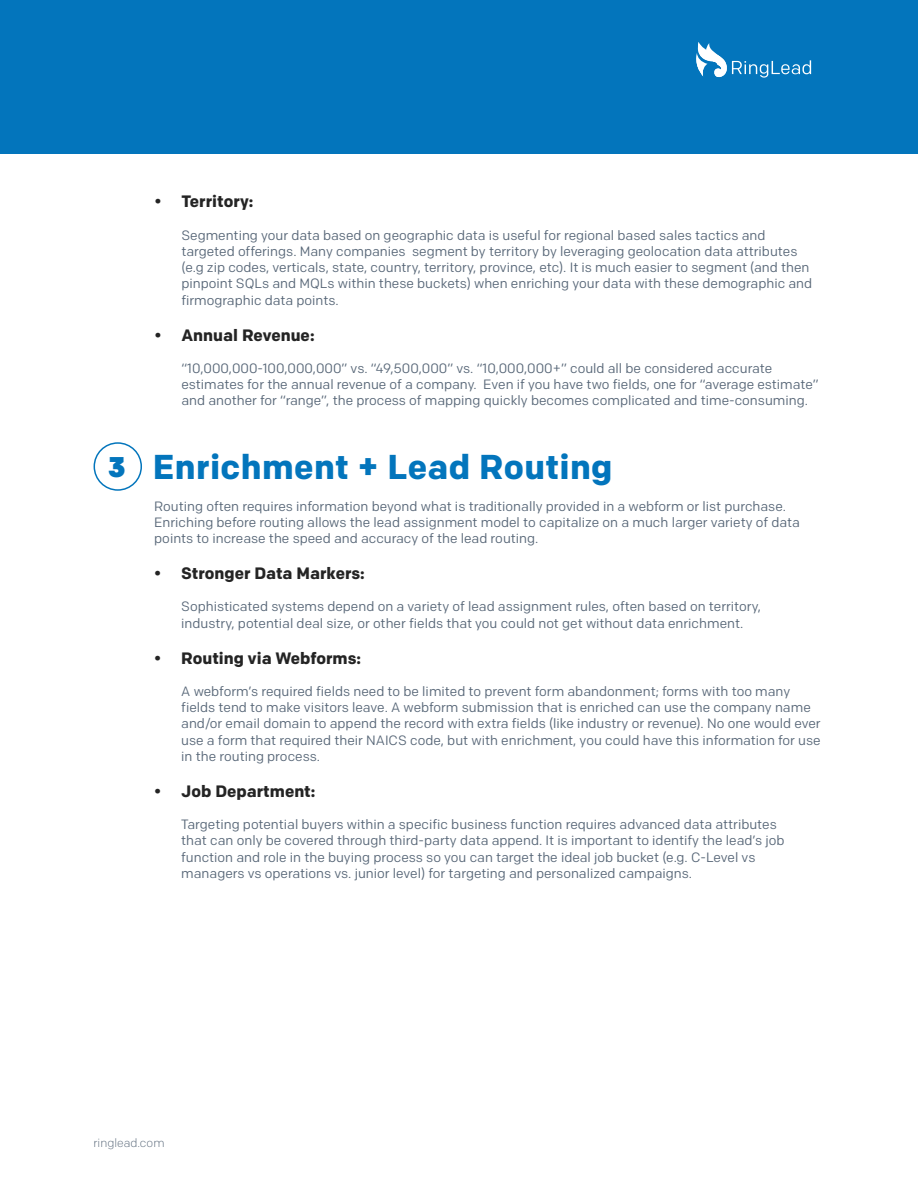
<style>
.page{position:relative;width:918px;height:1188px;background:#fff}
.page>*{position:absolute;margin:0;border:0;box-sizing:border-box;transform-origin:0 0}
.t1{font:700 34.5px "Colfax";letter-spacing:.01em;color:#0375bc}
.t2{font:700 16.5px "Colfax";color:#242424}
.t3{font:13.5px/16.2px "Colfax";color:#576677}
.t4{font:300 12px "Colfax";color:#576677}
.s1{font-weight:900;font-size:28.5px}
</style>
<div class="page">
<div style="left:0;top:0;width:918px;height:154px;background:#0375bc"></div>
<svg style="left:696px;top:42px;width:115px;height:36px"></svg>
<div style="left:94px;top:442px;width:48px;height:49px;border:2px solid #0375bc;border-radius:50%"></div>
<p class="t2" style="left:154px;top:192px;width:100px">• Territory:</p>
<p class="t3" style="left:181px;top:227px;width:632px">Segmenting your data based on geographic data is useful for regional based sales tactics and targeted offerings. Many companies segment by territory by leveraging geolocation data attributes (e.g zip codes, verticals, state, country, territory, province, etc). It is much easier to segment (and then pinpoint SQLs and MQLs within these buckets) when enriching your data with these demographic and firmographic data points.</p>
<p class="t2" style="left:154px;top:325px;width:162px">• Annual Revenue:</p>
<p class="t3" style="left:181px;top:360px;width:639px">“10,000,000-100,000,000” vs. “49,500,000” vs. “10,000,000+” could all be considered accurate estimates for the annual revenue of a company. Even if you have two fields, one for “average estimate” and another for “range”, the process of mapping quickly becomes complicated and time-consuming.</p>
<h1 class="t1" style="left:108px;top:446px;width:506px"><span class="s1">3</span> Enrichment + Lead Routing</h1>
<p class="t3" style="left:154px;top:498px;width:647px">Routing often requires information beyond what is traditionally provided in a webform or list purchase.<br>Enriching before routing allows the lead assignment model to capitalize on a much larger variety of data points to increase the speed and accuracy of the lead routing.</p>
<p class="t2" style="left:154px;top:563px;width:212px">• Stronger Data Markers:</p>
<p class="t3" style="left:181px;top:599px;width:581px">Sophisticated systems depend on a variety of lead assignment rules, often based on territory, industry, potential deal size, or other fields that you could not get without data enrichment.</p>
<p class="t2" style="left:154px;top:648px;width:208px">• Routing via Webforms:</p>
<p class="t3" style="left:181px;top:683px;width:641px">A webform’s required fields need to be limited to prevent form abandonment; forms with too many fields tend to make visitors leave. A webform submission that is enriched can use the company name and/or email domain to append the record with extra fields (like industry or revenue). No one would ever use a form that required their NAICS code, but with enrichment, you could have this information for use in the routing process.</p>
<p class="t2" style="left:154px;top:781px;width:163px">• Job Department:</p>
<p class="t3" style="left:181px;top:816px;width:605px">Targeting potential buyers within a specific business function requires advanced data attributes that can only be covered through third-party data append. It is important to identify the lead’s job function and role in the buying process so you can target the ideal job bucket (e.g. C-Level vs managers vs operations vs. junior level) for targeting and personalized campaigns.</p>
<p class="t4" style="left:94px;top:1135px;width:73px">ringlead.com</p>
</div>
